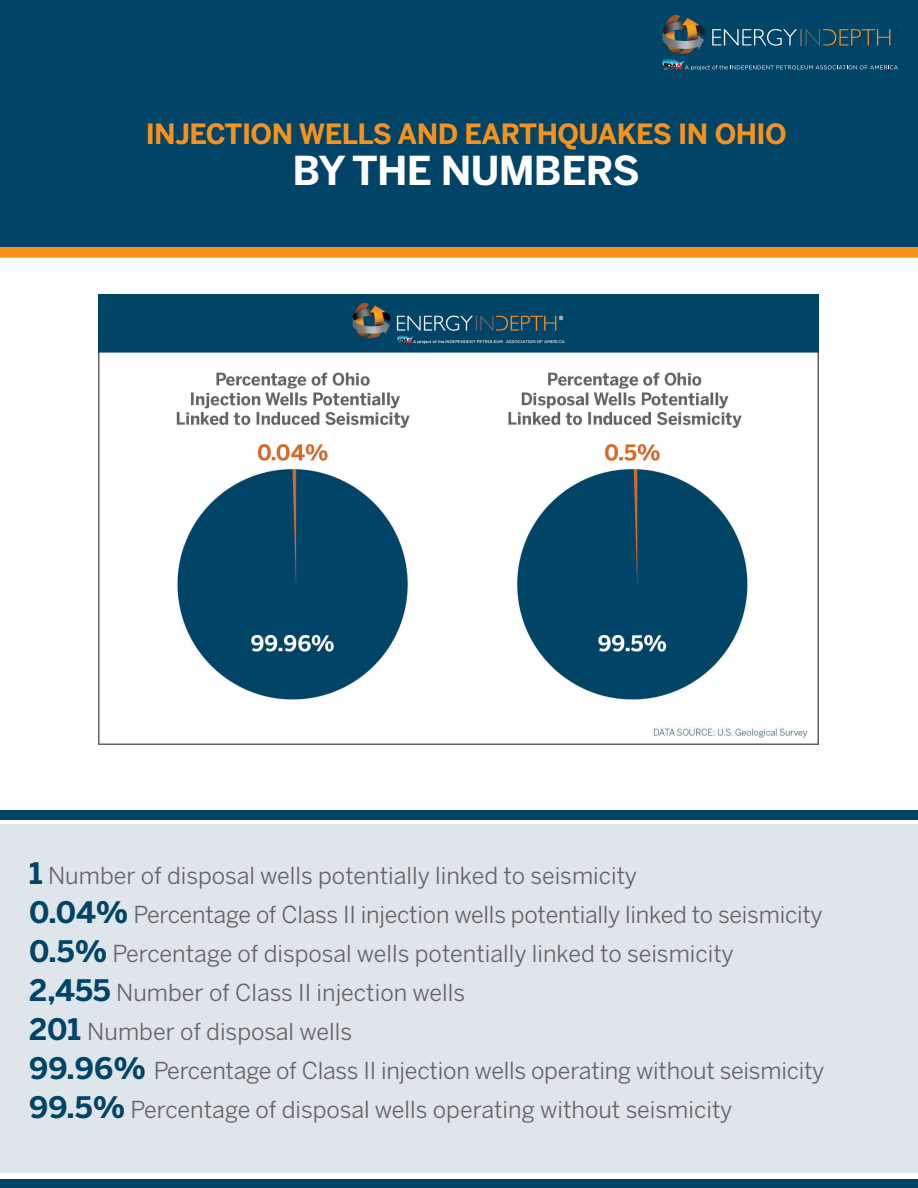
<style>
.page{position:relative;width:918px;height:1188px;background:#fff}
.page>*{position:absolute;margin:0;border:0;box-sizing:border-box;transform-origin:0 0}
.t1{font:700 39.6px "Benton Sans";letter-spacing:-.02em;color:#fff}
.t2{font:700 27.75px "Benton Sans";letter-spacing:-.02em;color:#f7931d}
.t3{font:23.25px "Benton Sans";letter-spacing:-.01em;color:#636366}
.s1{font-weight:700;font-size:29.4px;color:#004467}
</style>
<div class="page">
<svg style="left:0;top:247px;width:918px;height:11px;background:#f79624"></svg>
<div style="left:0;top:825px;width:918px;height:348px;background:#dee6eb"></div>
<div style="left:1px;top:1179px;width:917px;height:9px;background:#004467"></div>
<div style="left:0;top:810px;width:918px;height:10px;background:#004467"></div>
<img style="left:98px;top:294px;width:720px;height:450px">
<div style="left:0;top:0;width:918px;height:247px;background:#004467"></div>
<svg style="left:662px;top:15px;width:236px;height:56px"></svg>
<p class="t2" style="left:146px;top:117px;width:643px">INJECTION WELLS AND EARTHQUAKES IN OHIO</p>
<p class="t1" style="left:293px;top:147px;width:349px">BY THE NUMBERS</p>
<p class="t3" style="left:29px;top:862px;width:609px"><span class="s1">1</span> Number of disposal wells potentially linked to seismicity</p>
<p class="t3" style="left:29px;top:901px;width:795px"><span class="s1">0.04%</span> Percentage of Class II injection wells potentially linked to seismicity</p>
<p class="t3" style="left:29px;top:940px;width:706px"><span class="s1">0.5%</span> Percentage of disposal wells potentially linked to seismicity</p>
<p class="t3" style="left:29px;top:979px;width:437px"><span class="s1">2,455</span> Number of Class II injection wells</p>
<p class="t3" style="left:29px;top:1018px;width:324px"><span class="s1">201</span> Number of disposal wells</p>
<p class="t3" style="left:29px;top:1057px;width:797px"><span class="s1">99.96%</span> Percentage of Class II injection wells operating without seismicity</p>
<p class="t3" style="left:29px;top:1096px;width:705px"><span class="s1">99.5%</span> Percentage of disposal wells operating without seismicity</p>
</div>
